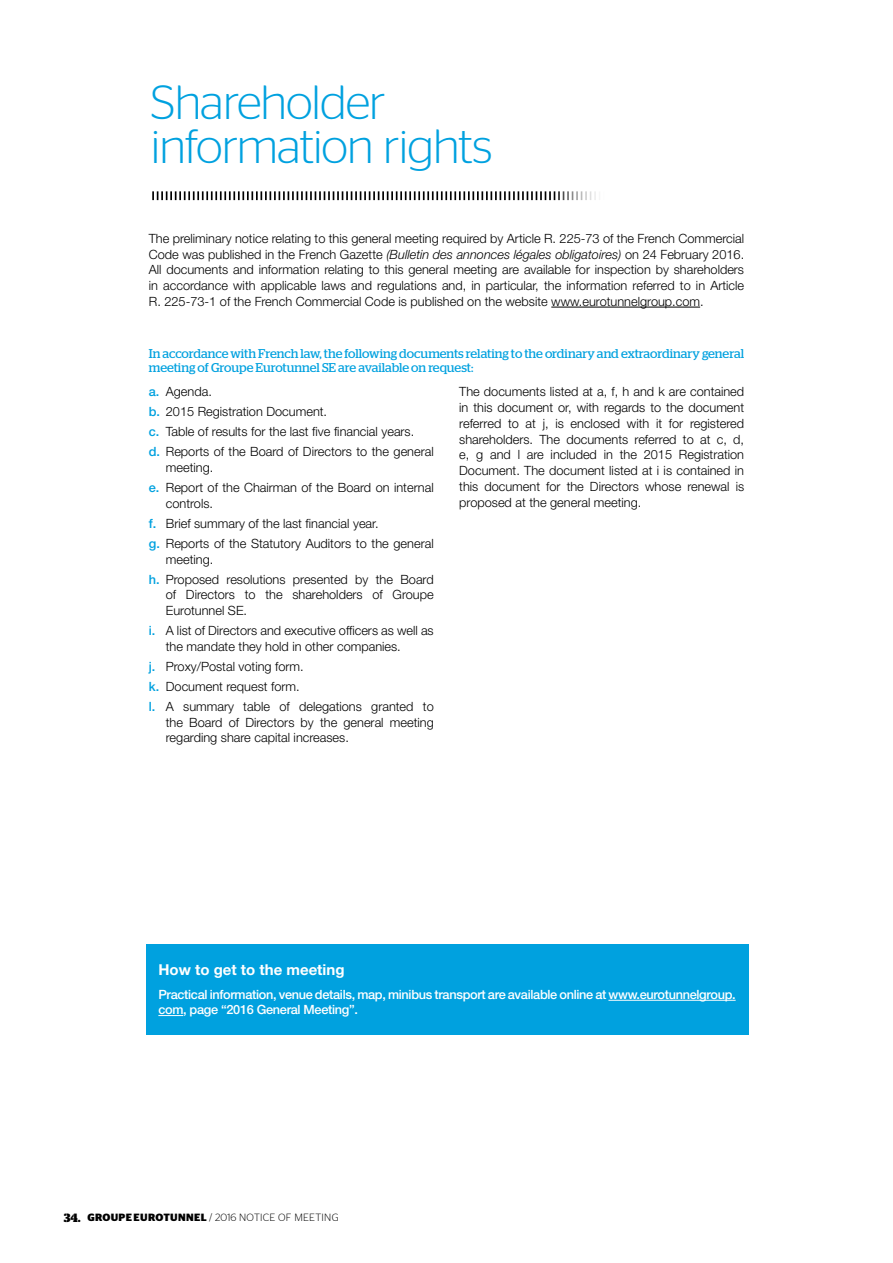
<style>
.page{position:relative;width:893px;height:1263px;background:#fff}
.page>*{position:absolute;margin:0;border:0;box-sizing:border-box;transform-origin:0 0}
.t1{font:300 48px/43.5px "Stag Sans";letter-spacing:-.02em;color:#00a1df}
.t2{font:700 15px "Helvetica Neue LT Std";color:#fff}
.t3{font:300 12.75px/15.8px "Helvetica Neue LT Std";color:#000}
.t4{font:12.75px/14.2px "Stag";color:#00a1df}
.t5{font:500 12.75px/15.3px "Helvetica Neue LT Std";letter-spacing:-.025em;color:#fff}
.t6{font:300 10.5px "Stag Sans";letter-spacing:.025em;color:#000}
.s1{font-style:italic}
.s2{font-weight:500;color:#00a1df}
.s3{font-family:"Stag Stencil";font-weight:700;font-size:12px}
.s4{font-weight:700}
</style>
<div class="page">
<hr style="left:551px;top:307px;width:149px;height:1px;background:#000">
<svg style="left:152px;top:191px;width:444px;height:9px"></svg>
<div style="left:146px;top:944px;width:602px;height:91px;background:#00a1df"></div>
<hr style="left:608px;top:1000px;width:128px;height:1px;background:#fff">
<svg style="left:158px;top:1015px;width:25px;height:1px"></svg>
<h1 class="t1" style="left:151px;top:80px;width:343px">Shareholder information rights</h1>
<p class="t3" style="left:149px;top:230px;width:597px;text-align:justify">The preliminary notice relating to this general meeting required by Article R. 225-73 of the French Commercial Code was published in the French Gazette <span class="s1">(Bulletin des annonces légales obligatoires)</span> on 24 February 2016.<br>All documents and information relating to this general meeting are available for inspection by shareholders in accordance with applicable laws and regulations and, in particular, the information referred to in Article R. 225-73-1 of the French Commercial Code is published on the website www.eurotunnelgroup.com.</p>
<p class="t4" style="left:149px;top:346px;width:597px">In accordance with French law, the following documents relating to the ordinary and extraordinary general meeting of Groupe Eurotunnel SE are available on request:</p>
<p class="t3" style="left:149px;top:382px;width:286px;line-height:20px"><span class="s2">a.</span> Agenda.<br><span class="s2">b.</span> 2015 Registration Document.<br><span class="s2">c.</span> Table of results for the last five financial years.<br><span class="s2">d.</span> Reports of the Board of Directors to the general</p>
<p class="t3" style="left:149px;top:457px;width:286px;line-height:20px;text-indent:17px">meeting.<br><span class="s2">e.</span> Report of the Chairman of the Board on internal</p>
<p class="t3" style="left:149px;top:493px;width:286px;line-height:20px;text-indent:17px">controls.<br><span class="s2">f.</span> Brief summary of the last financial year.<br><span class="s2">g.</span> Reports of the Statutory Auditors to the general</p>
<p class="t3" style="left:149px;top:549px;width:286px;line-height:20px;text-indent:17px">meeting.<br><span class="s2">h.</span> Proposed resolutions presented by the Board</p>
<p class="t3" style="left:166px;top:587px;width:269px">of Directors to the shareholders of Groupe<br>Eurotunnel SE.</p>
<p class="t3" style="left:166px;top:622px;width:269px;text-indent:-17px"><span class="s2">i.</span> A list of Directors and executive officers as well as the mandate they hold in other companies.</p>
<p class="t3" style="left:149px;top:656px;width:286px;line-height:20px"><span class="s2">j.</span> Proxy/Postal voting form.<br><span class="s2">k.</span> Document request form.<br><span class="s2">l.</span> A summary table of delegations granted to</p>
<p class="t3" style="left:166px;top:714px;width:269px">the Board of Directors by the general meeting regarding share capital increases.</p>
<p class="t3" style="left:459px;top:384px;width:286px;text-align:justify">The documents listed at a, f, h and k are contained in this document or, with regards to the document referred to at j, is enclosed with it for registered shareholders. The documents referred to at c, d, e, g and l are included in the 2015 Registration Document. The document listed at i is contained in this document for the Directors whose renewal is proposed at the general meeting.</p>
<p class="t2" style="left:158px;top:960px;width:188px">How to get to the meeting</p>
<p class="t5" style="left:158px;top:987px;width:579px">Practical information, venue details, map, minibus transport are available online at www.eurotunnelgroup. com, page “2016 General Meeting”.</p>
<p class="t6" style="left:64px;top:1212px;width:277px"><span class="s3">34.</span> <span class="s4">GROUPE EUROTUNNEL</span> / 2016 NOTICE OF MEETING</p>
</div>
